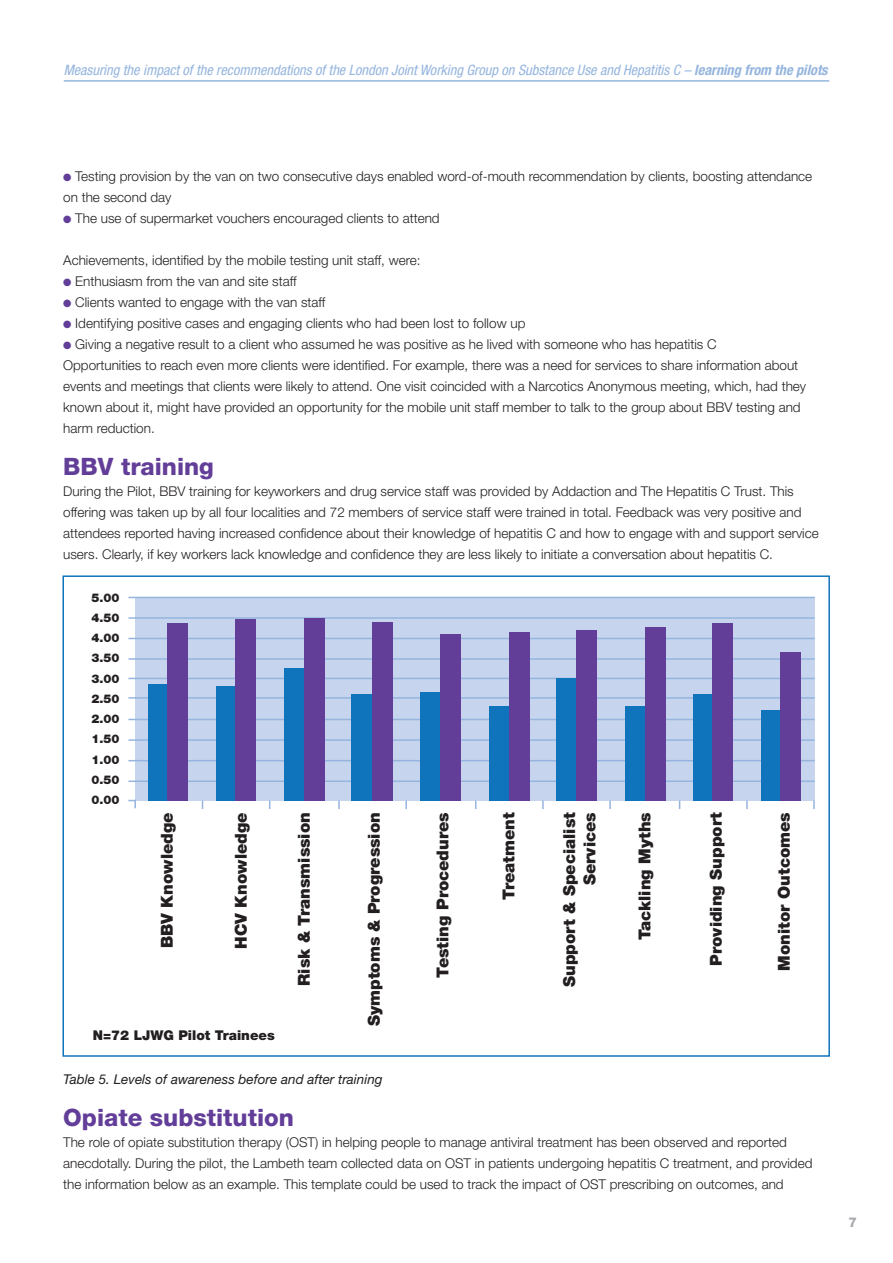
<style>
.page{position:relative;width:893px;height:1263px;background:#fff}
.page>*{position:absolute;margin:0;border:0;box-sizing:border-box;transform-origin:0 0}
.t1{font:800 24px "Helvetica Neue";color:#623e99}
.t2{font:900 16.5px/20.2px "Helvetica Neue";color:#231f20;text-align:right}
.t3{font:italic condensed 14.4px "Helvetica Neue";color:#95b5de}
.t4{font:300 13.5px/21px "Helvetica Neue";color:#231f20}
.t5{font:italic 13.5px "Helvetica Neue";color:#231f20}
.t6{font:900 13.5px "Helvetica Neue";color:#231f20}
.t7{font:800 13.5px "Helvetica Neue";color:#a8a9ad}
.t8{font:900 12px "Helvetica Neue";color:#231f20}
.s1{font-weight:700}
.s2{color:#623e99}
</style>
<div class="page">
<div style="left:62px;top:575px;width:768px;height:482px;border:2px solid #1074bc"></div>
<div style="left:135px;top:597px;width:680px;height:203px;background:#c6d5ed"></div>
<hr style="left:128px;top:597px;width:687px;height:1px;background:#95b5de">
<hr style="left:128px;top:617px;width:687px;height:2px;background:#95b5de">
<hr style="left:128px;top:638px;width:687px;height:1px;background:#95b5de">
<hr style="left:128px;top:658px;width:687px;height:2px;background:#95b5de">
<hr style="left:128px;top:678px;width:687px;height:1px;background:#95b5de">
<hr style="left:128px;top:697px;width:687px;height:2px;background:#95b5de">
<hr style="left:128px;top:719px;width:687px;height:1px;background:#95b5de">
<hr style="left:128px;top:739px;width:687px;height:2px;background:#95b5de">
<hr style="left:128px;top:760px;width:687px;height:1px;background:#95b5de">
<hr style="left:128px;top:780px;width:687px;height:2px;background:#95b5de">
<svg style="left:338px;top:800px;width:2px;height:9px"></svg>
<svg style="left:405px;top:800px;width:2px;height:9px"></svg>
<svg style="left:542px;top:800px;width:2px;height:9px"></svg>
<svg style="left:609px;top:800px;width:2px;height:9px"></svg>
<svg style="left:746px;top:800px;width:2px;height:9px"></svg>
<svg style="left:813px;top:800px;width:2px;height:9px"></svg>
<svg style="left:128px;top:800px;width:8px;height:8px"></svg>
<div style="left:148px;top:684px;width:20px;height:116px;background:#1074bc"></div>
<div style="left:217px;top:686px;width:20px;height:114px;background:#1074bc"></div>
<div style="left:284px;top:668px;width:21px;height:132px;background:#1074bc"></div>
<div style="left:352px;top:694px;width:20px;height:106px;background:#1074bc"></div>
<div style="left:420px;top:692px;width:21px;height:108px;background:#1074bc"></div>
<div style="left:489px;top:705px;width:20px;height:95px;background:#1074bc"></div>
<div style="left:556px;top:678px;width:21px;height:122px;background:#1074bc"></div>
<div style="left:625px;top:705px;width:20px;height:95px;background:#1074bc"></div>
<div style="left:694px;top:694px;width:20px;height:106px;background:#1074bc"></div>
<div style="left:761px;top:710px;width:20px;height:90px;background:#1074bc"></div>
<div style="left:781px;top:652px;width:20px;height:148px;background:#623e99"></div>
<div style="left:713px;top:623px;width:20px;height:177px;background:#623e99"></div>
<div style="left:645px;top:627px;width:21px;height:173px;background:#623e99"></div>
<div style="left:577px;top:630px;width:20px;height:170px;background:#623e99"></div>
<div style="left:509px;top:631px;width:20px;height:169px;background:#623e99"></div>
<div style="left:441px;top:634px;width:20px;height:166px;background:#623e99"></div>
<div style="left:372px;top:622px;width:20px;height:178px;background:#623e99"></div>
<div style="left:305px;top:618px;width:20px;height:182px;background:#623e99"></div>
<div style="left:235px;top:619px;width:20px;height:181px;background:#623e99"></div>
<hr style="left:64px;top:80px;width:765px;height:2px;background:#95b5de">
<div style="left:167px;top:623px;width:21px;height:177px;background:#623e99"></div>
<p class="t3" style="left:64px;top:62px;width:765px">Measuring the impact of the recommendations of the London Joint Working Group on Substance Use and Hepatitis C – <span class="s1">learning from the pilots</span></p>
<p class="t4" style="left:63px;top:165px;width:750px"><span class="s2">●</span> Testing provision by the van on two consecutive days enabled word-of-mouth recommendation by clients, boosting attendance on the second day</p>
<p class="t4" style="left:63px;top:207px;width:378px"><span class="s2">●</span> The use of supermarket vouchers encouraged clients to attend</p>
<p class="t4" style="left:63px;top:249px;width:359px">Achievements, identified by the mobile testing unit staff, were:</p>
<p class="t4" style="left:63px;top:270px;width:235px"><span class="s2">●</span> Enthusiasm from the van and site staff</p>
<p class="t4" style="left:63px;top:291px;width:264px"><span class="s2">●</span> Clients wanted to engage with the van staff</p>
<p class="t4" style="left:63px;top:312px;width:464px"><span class="s2">●</span> Identifying positive cases and engaging clients who had been lost to follow up</p>
<p class="t4" style="left:63px;top:333px;width:655px"><span class="s2">●</span> Giving a negative result to a client who assumed he was positive as he lived with someone who has hepatitis C</p>
<p class="t4" style="left:63px;top:354px;width:744px">Opportunities to reach even more clients were identified. For example, there was a need for services to share information about events and meetings that clients were likely to attend. One visit coincided with a Narcotics Anonymous meeting, which, had they known about it, might have provided an opportunity for the mobile unit staff member to talk to the group about BBV testing and harm reduction.</p>
<p class="t1" style="left:63px;top:452px;width:152px">BBV training</p>
<p class="t4" style="left:63px;top:480px;width:757px">During the Pilot, BBV training for keyworkers and drug service staff was provided by Addaction and The Hepatitis C Trust. This offering was taken up by all four localities and 72 members of service staff were trained in total. Feedback was very positive and attendees reported having increased confidence about their knowledge of hepatitis C and how to engage with and support service users. Clearly, if key workers lack knowledge and confidence they are less likely to initiate a conversation about hepatitis C.</p>
<p class="t8" style="left:91px;top:590px;width:30px">5.00</p>
<p class="t8" style="left:91px;top:610px;width:30px">4.50</p>
<p class="t8" style="left:91px;top:631px;width:30px">4.00</p>
<p class="t8" style="left:91px;top:651px;width:30px">3.50</p>
<p class="t8" style="left:91px;top:671px;width:30px">3.00</p>
<p class="t8" style="left:91px;top:691px;width:30px">2.50</p>
<p class="t8" style="left:91px;top:712px;width:30px">2.00</p>
<p class="t8" style="left:91px;top:732px;width:30px">1.50</p>
<p class="t8" style="left:91px;top:752px;width:30px">1.00</p>
<p class="t8" style="left:91px;top:772px;width:30px">0.50</p>
<p class="t8" style="left:91px;top:793px;width:30px">0.00</p>
<p class="t2" style="left:157px;top:948px;width:138px;rotate:-90deg">BBV Knowledge</p>
<p class="t2" style="left:231px;top:949px;width:138px;rotate:-90deg">HCV Knowledge</p>
<p class="t6" style="left:93px;top:1027px;width:183px">N=72 LJWG Pilot Trainees</p>
<p class="t2" style="left:559px;top:987px;width:176px;rotate:-90deg">Support &amp; Specialist<br>Services</p>
<p class="t2" style="left:294px;top:986px;width:175px;rotate:-90deg">Risk &amp; Transmission</p>
<p class="t2" style="left:432px;top:977px;width:167px;rotate:-90deg">Testing Procedures</p>
<p class="t2" style="left:498px;top:900px;width:89px;rotate:-90deg">Treatment</p>
<p class="t2" style="left:634px;top:940px;width:130px;rotate:-90deg">Tackling Myths</p>
<p class="t2" style="left:706px;top:966px;width:155px;rotate:-90deg">Providing Support</p>
<p class="t2" style="left:774px;top:971px;width:160px;rotate:-90deg">Monitor Outcomes</p>
<p class="t2" style="left:364px;top:1026px;width:215px;rotate:-90deg">Symptoms &amp; Progression</p>
<p class="t5" style="left:63px;top:1071px;width:321px">Table 5. Levels of awareness before and after training</p>
<p class="t1" style="left:63px;top:1103px;width:232px">Opiate substitution</p>
<p class="t4" style="left:63px;top:1131px;width:751px">The role of opiate substitution therapy (OST) in helping people to manage antiviral treatment has been observed and reported anecdotally. During the pilot, the Lambeth team collected data on OST in patients undergoing hepatitis C treatment, and provided the information below as an example. This template could be used to track the impact of OST prescribing on outcomes, and</p>
<p class="t7" style="left:848px;top:1214px;width:10px">7</p>
</div>
